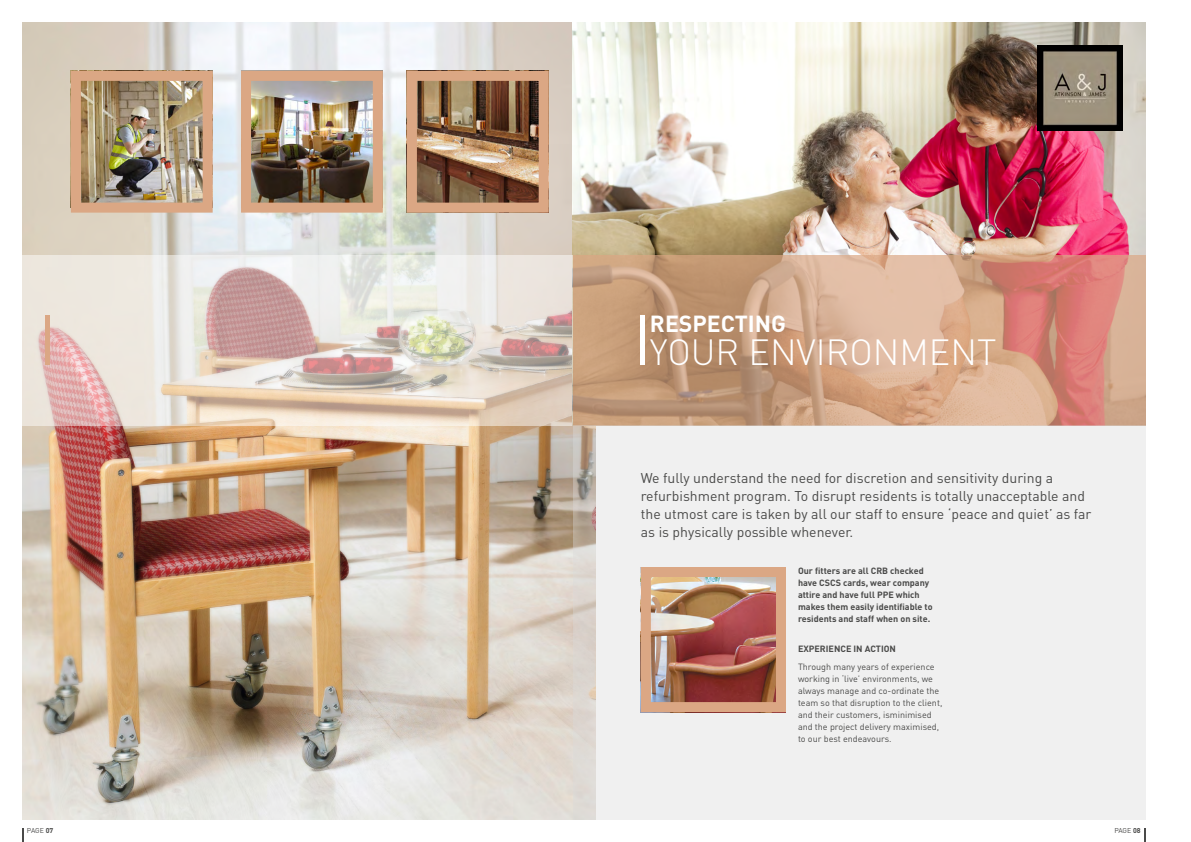
<style>
.page{position:relative;width:1191px;height:842px;background:#fff}
.page>*{position:absolute;margin:0;border:0;box-sizing:border-box;transform-origin:0 0}
.t1{font:300 36px "DIN";color:#fff}
.t2{font:700 23px "DIN";color:#fff}
.t3{font:14px/18px "DIN";color:#4a4a49}
.t4{font:9px/12px "DIN";color:#4a4a49}
.t5{font:700 9px/12px "DIN";color:#4a4a49}
.t6{font:7px "DIN";letter-spacing:-.01em;color:#4a4a49}
.s1{font-weight:700}
</style>
<div class="page">
<img style="left:23px;top:23px;width:550px;height:796px">
<img style="left:573px;top:23px;width:572px;height:232px">
<img style="left:1037px;top:45px;width:86px;height:85px">
<svg style="left:573px;top:255px;width:572px;height:170px;background:#cf9f83"></svg>
<svg style="left:1144px;top:828px;width:1px;height:14px"></svg>
<svg style="left:23px;top:828px;width:1px;height:14px"></svg>
<div style="left:573px;top:425px;width:572px;height:394px;background:#f0f0f0"></div>
<svg style="left:23px;top:255px;width:550px;height:170px;background:#e2d3cb"></svg>
<hr style="left:641px;top:315px;width:4px;height:50px;background:#fff">
<div style="left:45px;top:315px;width:5px;height:50px;background:#dba784"></div>
<img style="left:82px;top:82px;width:120px;height:120px">
<div style="left:71px;top:71px;width:142px;height:142px;border:10px solid #dba784"></div>
<img style="left:252px;top:82px;width:120px;height:120px">
<div style="left:241px;top:71px;width:142px;height:142px;border:10px solid #dba784"></div>
<img style="left:418px;top:82px;width:120px;height:120px">
<div style="left:407px;top:71px;width:142px;height:142px;border:10px solid #dba784"></div>
<img style="left:652px;top:578px;width:123px;height:123px">
<div style="left:641px;top:567px;width:145px;height:145px;border:10px solid #dba784"></div>
<p class="t6" style="left:27px;top:826px;width:28px">PAGE <span class="s1">07</span></p>
<h2 class="t2" style="left:650px;top:309px;width:138px">RESPECTING</h2>
<h1 class="t1" style="left:650px;top:330px;width:348px">YOUR ENVIRONMENT</h1>
<p class="t3" style="left:641px;top:469px;width:452px">We fully understand the need for discretion and sensitivity during a refurbishment program. To disrupt residents is totally unacceptable and the utmost care is taken by all our staff to ensure ‘peace and quiet’ as far as is physically possible whenever.</p>
<p class="t5" style="left:798px;top:565px;width:136px">Our fitters are all CRB checked have CSCS cards, wear company attire and have full PPE which makes them easily identifiable to residents and staff when on site.</p>
<p class="t5" style="left:798px;top:642px;width:99px">EXPERIENCE IN ACTION</p>
<p class="t4" style="left:798px;top:660px;width:146px">Through many years of experience working in ‘live’ environments, we always manage and co-ordinate the team so that disruption to the client, and their customers, isminimised and the project delivery maximised, to our best endeavours.</p>
<p class="t6" style="left:1114px;top:826px;width:28px">PAGE <span class="s1">08</span></p>
</div>
